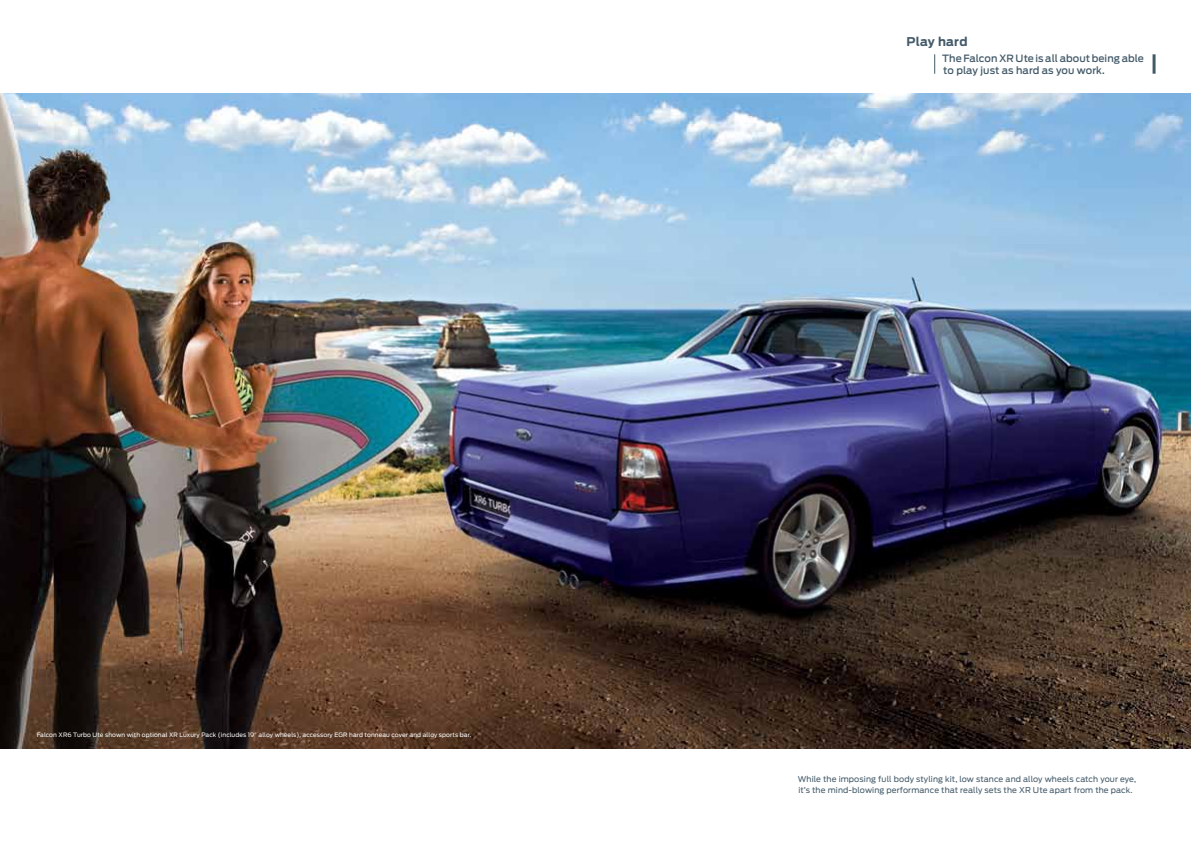
<style>
.page{position:relative;width:1191px;height:842px;background:#fff}
.page>*{position:absolute;margin:0;border:0;box-sizing:border-box;transform-origin:0 0}
.feature_heads_level{font:700 12px "Ford Antenna";letter-spacing:.025em;color:#425968}
.feature_copy_level_2{font:500 10px/12px "Ford Antenna";letter-spacing:.01em;color:#425968}
.Floating_Copy{font:8px/11px "Ford Antenna";letter-spacing:.015em;color:#425968}
.Captions{font:6px "Ford Antenna";letter-spacing:.015em;color:#fff}
.s1{font-family:"Ford Antenna Cond";font-weight:300}
</style>
<div class="page">
<img style="left:0;top:94px;width:1191px;height:654px">
<svg style="left:934px;top:54px;width:1px;height:20px"></svg>
<hr style="left:1152px;top:54px;width:3px;height:20px;background:#425968">
<p class="Captions" style="left:37px;top:730px;width:436px">Falcon XR6 Turbo Ute shown with optional XR Luxury Pack (includes 19<span class="s1">"</span> alloy wheels), accessory EGR hard tonneau cover and alloy sports bar.</p>
<p class="feature_heads_level" style="left:906px;top:30px;width:63px">Play hard</p>
<p class="feature_copy_level_2" style="left:942px;top:51px;width:203px">The Falcon XR Ute is all about being able to play just as hard as you work.</p>
<p class="Floating_Copy" style="left:798px;top:773px;width:340px">While the imposing full body styling kit, low stance and alloy wheels catch your eye, it’s the mind-blowing performance that really sets the XR Ute apart from the pack.</p>
</div>
